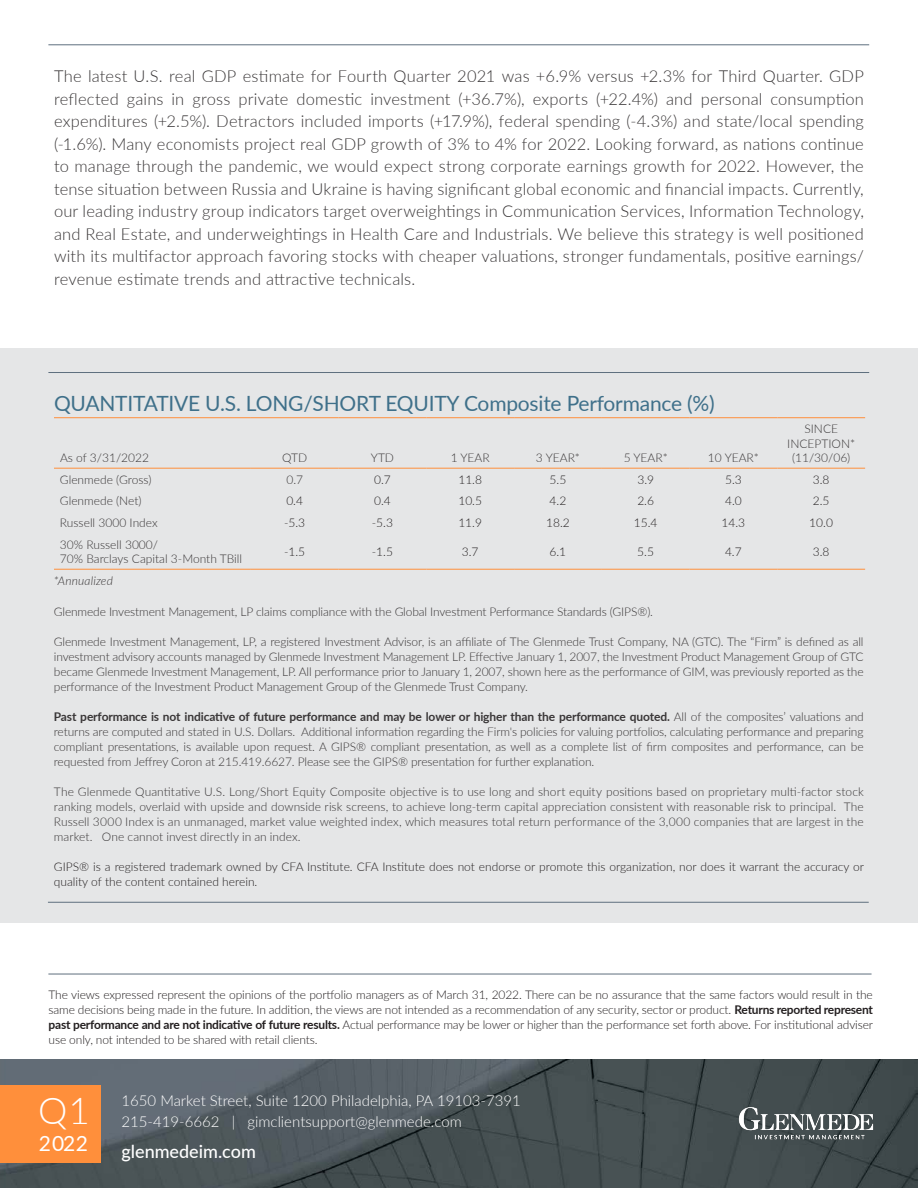
<style>
.page{position:relative;width:918px;height:1188px;background:#fff}
.page>*{position:absolute;margin:0;border:0;box-sizing:border-box;transform-origin:0 0}
.Event_Title{font:300 37.05px "Lato";color:#fff}
.Blue_Body-_left_just{font:21px "Lato";letter-spacing:-.01em;color:#3f708a}
.Event_Title-2{font:21px "Lato";color:#fff}
.t1{font:500 18px "Lato";color:#fff}
.Blue_Body-_left_just-2{font:300 16.5px/22.5px "Lato";letter-spacing:.01em;color:#393637;text-align:justify}
.t2{font:300 15px "Lato";color:#fff}
.Blue_Body-_left_just-3{font:300 12px/15px "Lato";letter-spacing:-.01em;color:#393637;text-align:justify}
.Blue_Body-_left_just-4{font:300 12px/15px "Lato";color:#231f20;text-align:justify}
.Blue_Body-_left_just-5{font:italic 300 12px "Lato";letter-spacing:.015em;color:#393637}
.s1{font-weight:700}
</style>
<div class="page">
<hr style="left:48px;top:45px;width:821px;height:1px;background:#5e6f7e">
<img style="left:0;top:1060px;width:918px;height:128px">
<div style="left:0;top:1085px;width:100px;height:78px;background:#ff8f3b"></div>
<hr style="left:48px;top:974px;width:824px;height:1px;background:#5e6f7e">
<div style="left:0;top:348px;width:918px;height:574px;background:#e5e6e7"></div>
<hr style="left:48px;top:372px;width:821px;height:1px;background:#5e6f7e">
<hr style="left:48px;top:902px;width:821px;height:1px;background:#5e6f7e">
<hr style="left:54px;top:569px;width:197px;height:1px;background:#ff8f3b">
<hr style="left:251px;top:569px;width:88px;height:1px;background:#ff8f3b">
<hr style="left:339px;top:569px;width:87px;height:1px;background:#ff8f3b">
<hr style="left:426px;top:569px;width:88px;height:1px;background:#ff8f3b">
<hr style="left:514px;top:569px;width:88px;height:1px;background:#ff8f3b">
<hr style="left:602px;top:569px;width:88px;height:1px;background:#ff8f3b">
<hr style="left:690px;top:569px;width:87px;height:1px;background:#ff8f3b">
<hr style="left:777px;top:569px;width:88px;height:1px;background:#ff8f3b">
<hr style="left:54px;top:417px;width:197px;height:1px;background:#ff8f3b">
<hr style="left:251px;top:417px;width:88px;height:1px;background:#ff8f3b">
<hr style="left:339px;top:417px;width:87px;height:1px;background:#ff8f3b">
<hr style="left:426px;top:417px;width:88px;height:1px;background:#ff8f3b">
<hr style="left:514px;top:417px;width:88px;height:1px;background:#ff8f3b">
<hr style="left:602px;top:417px;width:88px;height:1px;background:#ff8f3b">
<hr style="left:690px;top:417px;width:87px;height:1px;background:#ff8f3b">
<hr style="left:777px;top:417px;width:88px;height:1px;background:#ff8f3b">
<hr style="left:54px;top:468px;width:197px;height:1px;background:#ff8f3b">
<hr style="left:251px;top:468px;width:88px;height:1px;background:#ff8f3b">
<hr style="left:339px;top:468px;width:87px;height:1px;background:#ff8f3b">
<hr style="left:426px;top:468px;width:88px;height:1px;background:#ff8f3b">
<hr style="left:514px;top:468px;width:88px;height:1px;background:#ff8f3b">
<hr style="left:602px;top:468px;width:88px;height:1px;background:#ff8f3b">
<hr style="left:690px;top:468px;width:87px;height:1px;background:#ff8f3b">
<hr style="left:777px;top:468px;width:88px;height:1px;background:#ff8f3b">
<img style="left:724px;top:1106px;width:163px;height:35px">
<p class="Blue_Body-_left_just-2" style="left:54px;top:65px;width:811px">The latest U.S. real GDP estimate for Fourth Quarter 2021 was +6.9% versus +2.3% for Third Quarter. GDP reflected gains in gross private domestic investment (+36.7%), exports (+22.4%) and personal consumption expenditures (+2.5%). Detractors included imports (+17.9%), federal spending (-4.3%) and state/local spending (-1.6%). Many economists project real GDP growth of 3% to 4% for 2022. Looking forward, as nations continue to manage through the pandemic, we would expect strong corporate earnings growth for 2022. However, the tense situation between Russia and Ukraine is having significant global economic and financial impacts. Currently, our leading industry group indicators target overweightings in Communication Services, Information Technology, and Real Estate, and underweightings in Health Care and Industrials. We believe this strategy is well positioned with its multifactor approach favoring stocks with cheaper valuations, stronger fundamentals, positive earnings/ revenue estimate trends and attractive technicals.</p>
<p class="Blue_Body-_left_just" style="left:54px;top:389px;width:662px">QUANTITATIVE U.S. LONG/SHORT EQUITY Composite Performance (%)</p>
<p class="Blue_Body-_left_just-3" style="left:60px;top:450px;width:91px">As of 3/31/2022</p>
<p class="Blue_Body-_left_just-3" style="left:282px;top:450px;width:27px">QTD</p>
<p class="Blue_Body-_left_just-3" style="left:371px;top:450px;width:25px">YTD</p>
<p class="Blue_Body-_left_just-3" style="left:451px;top:450px;width:41px">1 YEAR</p>
<p class="Blue_Body-_left_just-3" style="left:536px;top:450px;width:46px">3 YEAR*</p>
<p class="Blue_Body-_left_just-3" style="left:624px;top:450px;width:46px">5 YEAR*</p>
<p class="Blue_Body-_left_just-3" style="left:708px;top:450px;width:53px">10 YEAR*</p>
<p class="Blue_Body-_left_just-3" style="left:787px;top:421px;width:69px;line-height:14.4px;text-align:center">SINCE<br>INCEPTION* (11/30/06)</p>
<p class="Blue_Body-_left_just-3" style="left:60px;top:472px;width:93px">Glenmede (Gross)</p>
<p class="Blue_Body-_left_just-3" style="left:286px;top:472px;width:18px">0.7</p>
<p class="Blue_Body-_left_just-4" style="left:374px;top:472px;width:18px">0.7</p>
<p class="Blue_Body-_left_just-4" style="left:458px;top:472px;width:25px">11.8</p>
<p class="Blue_Body-_left_just-4" style="left:550px;top:472px;width:18px">5.5</p>
<p class="Blue_Body-_left_just-4" style="left:637px;top:472px;width:18px">3.9</p>
<p class="Blue_Body-_left_just-4" style="left:725px;top:472px;width:18px">5.3</p>
<p class="Blue_Body-_left_just-4" style="left:813px;top:472px;width:18px">3.8</p>
<p class="Blue_Body-_left_just-3" style="left:60px;top:493px;width:83px">Glenmede (Net)</p>
<p class="Blue_Body-_left_just-4" style="left:286px;top:493px;width:18px">0.4</p>
<p class="Blue_Body-_left_just-4" style="left:374px;top:493px;width:18px">0.4</p>
<p class="Blue_Body-_left_just-4" style="left:458px;top:493px;width:25px">10.5</p>
<p class="Blue_Body-_left_just-4" style="left:550px;top:493px;width:18px">4.2</p>
<p class="Blue_Body-_left_just-4" style="left:637px;top:493px;width:18px">2.6</p>
<p class="Blue_Body-_left_just-4" style="left:725px;top:493px;width:18px">4.0</p>
<p class="Blue_Body-_left_just-4" style="left:813px;top:493px;width:18px">2.5</p>
<p class="Blue_Body-_left_just-3" style="left:60px;top:515px;width:99px">Russell 3000 Index</p>
<p class="Blue_Body-_left_just-4" style="left:284px;top:515px;width:23px">-5.3</p>
<p class="Blue_Body-_left_just-4" style="left:372px;top:515px;width:23px">-5.3</p>
<p class="Blue_Body-_left_just-4" style="left:458px;top:515px;width:25px">11.9</p>
<p class="Blue_Body-_left_just-4" style="left:546px;top:515px;width:25px">18.2</p>
<p class="Blue_Body-_left_just-4" style="left:634px;top:515px;width:25px">15.4</p>
<p class="Blue_Body-_left_just-4" style="left:722px;top:515px;width:25px">14.3</p>
<p class="Blue_Body-_left_just-4" style="left:809px;top:515px;width:25px">10.0</p>
<p class="Blue_Body-_left_just-3" style="left:60px;top:537px;width:184px;line-height:14.4px">30% Russell 3000/<br>70% Barclays Capital 3-Month TBill</p>
<p class="Blue_Body-_left_just-4" style="left:284px;top:544px;width:23px">-1.5</p>
<p class="Blue_Body-_left_just-4" style="left:372px;top:544px;width:23px">-1.5</p>
<p class="Blue_Body-_left_just-4" style="left:462px;top:544px;width:18px">3.7</p>
<p class="Blue_Body-_left_just-4" style="left:550px;top:544px;width:18px">6.1</p>
<p class="Blue_Body-_left_just-4" style="left:637px;top:544px;width:18px">5.5</p>
<p class="Blue_Body-_left_just-4" style="left:725px;top:544px;width:18px">4.7</p>
<p class="Blue_Body-_left_just-4" style="left:813px;top:544px;width:18px">3.8</p>
<p class="Blue_Body-_left_just-5" style="left:54px;top:572px;width:61px">*Annualized</p>
<p class="Blue_Body-_left_just-3" style="left:54px;top:604px;width:601px">Glenmede Investment Management, LP claims compliance with the Global Investment Performance Standards (GIPS®).</p>
<p class="Blue_Body-_left_just-3" style="left:54px;top:634px;width:811px">Glenmede Investment Management, LP, a registered Investment Advisor, is an affiliate of The Glenmede Trust Company, NA (GTC). The “Firm” is defined as all investment advisory accounts managed by Glenmede Investment Management LP. Effective January 1, 2007, the Investment Product Management Group of GTC became Glenmede Investment Management, LP. All performance prior to January 1, 2007, shown here as the performance of GIM, was previously reported as the performance of the Investment Product Management Group of the Glenmede Trust Company.</p>
<p class="Blue_Body-_left_just-3" style="left:54px;top:709px;width:811px"><span class="s1">Past performance is not indicative of future performance and may be lower or higher than the performance quoted.</span> All of the composites’ valuations and returns are computed and stated in U.S. Dollars. Additional information regarding the Firm's policies for valuing portfolios, calculating performance and preparing compliant presentations, is available upon request. A GIPS® compliant presentation, as well as a complete list of firm composites and performance, can be requested from Jeffrey Coron at 215.419.6627. Please see the GIPS® presentation for further explanation.</p>
<p class="Blue_Body-_left_just-3" style="left:54px;top:784px;width:811px">The Glenmede Quantitative U.S. Long/Short Equity Composite objective is to use long and short equity positions based on proprietary multi-factor stock ranking models, overlaid with upside and downside risk screens, to achieve long-term capital appreciation consistent with reasonable risk to principal. The Russell 3000 Index is an unmanaged, market value weighted index, which measures total return performance of the 3,000 companies that are largest in the market. One cannot invest directly in an index.</p>
<p class="Blue_Body-_left_just-4" style="left:54px;top:859px;width:812px">GIPS® is a registered trademark owned by CFA Institute. CFA Institute does not endorse or promote this organization, nor does it warrant the accuracy or quality of the content contained herein.</p>
<p class="Blue_Body-_left_just-4" style="left:49px;top:987px;width:826px">The views expressed represent the opinions of the portfolio managers as of March 31, 2022. There can be no assurance that the same factors would result in the same decisions being made in the future. In addition, the views are not intended as a recommendation of any security, sector or product. <span class="s1">Returns reported represent past performance and are not indicative of future results.</span> Actual performance may be lower or higher than the performance set forth above. For institutional adviser use only, not intended to be shared with retail clients.</p>
<p class="Event_Title" style="left:38px;top:1085px;width:53px">Q1</p>
<p class="Event_Title-2" style="left:39px;top:1128px;width:51px">2022</p>
<p class="t2" style="left:122px;top:1091px;width:401px">1650 Market Street, Suite 1200 Philadelphia, PA 19103-7391</p>
<p class="t2" style="left:122px;top:1112px;width:342px">215-419-6662 | gimclientsupport@glenmede.com</p>
<p class="t1" style="left:122px;top:1139px;width:136px">glenmedeim.com</p>
</div>
